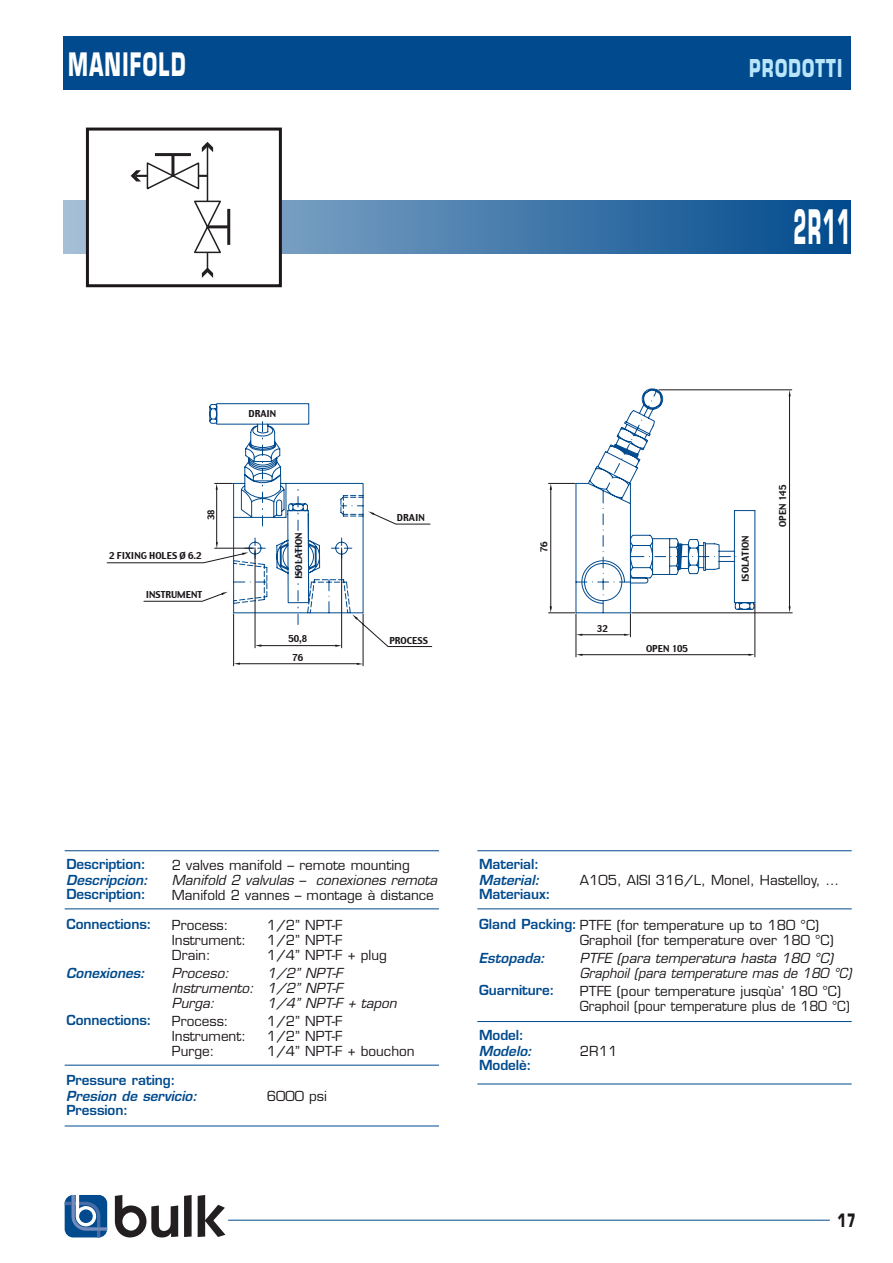
<style>
.page{position:relative;width:893px;height:1263px;background:#fff}
.page>*{position:absolute;margin:0;border:0;box-sizing:border-box;transform-origin:0 0}
.t1{font:700 46.35px "Eurostile";color:#fff;scale:.39 1}
.t2{font:700 31.5px "Eurostile";letter-spacing:.07em;color:#fff;scale:.6 1}
.t3{font:700 24px "Eurostile";letter-spacing:.07em;color:#b9e5fa;scale:.67 1}
.t4{font:700 18px "Eurostile";color:#1c171b;scale:.67 1}
.t5{font:13.5px/15px "Eurostile";color:#1c171b}
.t6{font:italic 13.5px/15px "Eurostile";color:#1c171b;text-align:justify}
.t7{font:600 13.5px "Eurostile";letter-spacing:-.005em;color:#004a8d}
.t8{font:italic 600 13.5px "Eurostile";color:#004a8d}
.t9{font:9.3px/19.4px "Charcoal";color:#1c171b;text-align:center}
.s1{font-weight:600;color:#004a8d}
</style>
<div class="page">
<svg style="left:64px;top:200px;width:786px;height:54px;background:#4076a9"></svg>
<hr style="left:65px;top:909px;width:374px;height:1px;background:#004a8d">
<hr style="left:65px;top:1065px;width:374px;height:1px;background:#004a8d">
<hr style="left:65px;top:1126px;width:374px;height:1px;background:#004a8d">
<hr style="left:65px;top:850px;width:374px;height:1px;background:#004a8d">
<hr style="left:477px;top:909px;width:374px;height:1px;background:#004a8d">
<hr style="left:477px;top:1021px;width:374px;height:1px;background:#004a8d">
<hr style="left:477px;top:1084px;width:374px;height:1px;background:#004a8d">
<hr style="left:477px;top:850px;width:374px;height:1px;background:#004a8d">
<svg style="left:209px;top:388px;width:545px;height:226px"></svg>
<hr style="left:580px;top:634px;width:46px;height:1px;background:#1c171b">
<svg style="left:624px;top:614px;width:7px;height:23px"></svg>
<hr style="left:580px;top:654px;width:170px;height:1px;background:#1c171b">
<hr style="left:754px;top:604px;width:1px;height:53px;background:#1c171b">
<hr style="left:575px;top:614px;width:1px;height:43px;background:#1c171b">
<svg style="left:107px;top:420px;width:325px;height:246px"></svg>
<svg style="left:371px;top:389px;width:421px;height:224px"></svg>
<div style="left:87px;top:129px;width:193px;height:157px;background:#fff"></div>
<div style="left:86px;top:128px;width:196px;height:159px;border:3px solid #1c171b"></div>
<div style="left:64px;top:36px;width:786px;height:53px;background:#004a8d"></div>
<hr style="left:228px;top:1220px;width:601px;height:1px;background:#004a8d">
<hr style="left:136px;top:175px;width:71px;height:2px;background:#231f20">
<hr style="left:207px;top:146px;width:1px;height:123px;background:#231f20">
<svg style="left:202px;top:142px;width:11px;height:10px"></svg>
<svg style="left:202px;top:268px;width:11px;height:10px"></svg>
<svg style="left:131px;top:161px;width:69px;height:29px"></svg>
<hr style="left:171px;top:155px;width:3px;height:21px;background:#231f20">
<hr style="left:155px;top:153px;width:36px;height:3px;background:#231f20">
<svg style="left:194px;top:199px;width:29px;height:55px"></svg>
<hr style="left:207px;top:225px;width:22px;height:3px;background:#231f20">
<hr style="left:227px;top:209px;width:3px;height:36px;background:#231f20">
<svg style="left:115px;top:1195px;width:63px;height:42px"></svg>
<svg style="left:184px;top:1195px;width:7px;height:42px"></svg>
<svg style="left:198px;top:1195px;width:27px;height:42px"></svg>
<svg style="left:65px;top:1195px;width:42px;height:42px;background:#3e72a7"></svg>
<h2 class="t2" style="left:68px;top:45px;width:197px">MANIFOLD</h2>
<p class="t9" style="left:248px;top:405px;width:29px">DRAIN</p>
<p class="t9" style="left:202px;top:520px;width:12px;rotate:-90deg">38</p>
<p class="t9" style="left:109px;top:547px;width:94px">2 FIXING HOLES Ø 6.2</p>
<p class="t9" style="left:146px;top:586px;width:58px">INSTRUMENT</p>
<p class="t9" style="left:289px;top:579px;width:48px;rotate:-90deg">ISOLATION</p>
<p class="t9" style="left:288px;top:630px;width:20px">50,8<br>76</p>
<p class="t9" style="left:397px;top:509px;width:29px">DRAIN</p>
<p class="t9" style="left:389px;top:631px;width:40px">PROCESS</p>
<h3 class="t3" style="left:749px;top:53px;width:140px">PRODOTTI</h3>
<h1 class="t1" style="left:793px;top:198px;width:147px">2R11</h1>
<p class="t9" style="left:535px;top:552px;width:12px;rotate:-90deg">76</p>
<p class="t9" style="left:597px;top:619px;width:12px">32</p>
<p class="t9" style="left:646px;top:639px;width:43px">OPEN 105</p>
<p class="t9" style="left:736px;top:582px;width:48px;rotate:-90deg">ISOLATION</p>
<p class="t9" style="left:773px;top:527px;width:43px;rotate:-90deg">OPEN 145</p>
<p class="t7" style="left:66px;top:856px;width:81px">Description:</p>
<p class="t5" style="left:172px;top:857px;width:239px">2 valves manifold – remote mounting</p>
<p class="t8" style="left:66px;top:871px;width:87px">Descripcion:</p>
<p class="t6" style="left:172px;top:872px;width:270px">Manifold 2 valvulas – conexiones remota</p>
<p class="t7" style="left:66px;top:886px;width:81px">Description:</p>
<p class="t5" style="left:172px;top:887px;width:263px">Manifold 2 vannes – montage à distance</p>
<p class="t7" style="left:66px;top:916px;width:87px">Connections:</p>
<p class="t5" style="left:172px;top:917px;width:58px">Process:</p>
<p class="t5" style="left:267px;top:917px;width:77px">1/2” NPT-F</p>
<p class="t5" style="left:172px;top:932px;width:76px">Instrument:</p>
<p class="t5" style="left:267px;top:932px;width:77px">1/2” NPT-F</p>
<p class="t5" style="left:172px;top:947px;width:40px">Drain:</p>
<p class="t5" style="left:267px;top:947px;width:122px">1/4” NPT-F + plug</p>
<p class="t8" style="left:66px;top:964px;width:84px">Conexiones:</p>
<p class="t6" style="left:172px;top:965px;width:62px">Proceso:</p>
<p class="t6" style="left:172px;top:965px;width:176px;text-indent:95px">1/2” NPT-F Instrumento: 1/2” NPT-F Purga:</p>
<p class="t6" style="left:267px;top:995px;width:135px">1/4” NPT-F + tapon</p>
<p class="t7" style="left:66px;top:1012px;width:87px">Connections:</p>
<p class="t5" style="left:172px;top:1013px;width:58px">Process:</p>
<p class="t5" style="left:267px;top:1013px;width:77px">1/2” NPT-F</p>
<p class="t5" style="left:172px;top:1028px;width:76px">Instrument:</p>
<p class="t5" style="left:267px;top:1028px;width:77px">1/2” NPT-F</p>
<p class="t5" style="left:172px;top:1043px;width:44px">Purge:</p>
<p class="t5" style="left:267px;top:1043px;width:149px">1/4” NPT-F + bouchon</p>
<p class="t7" style="left:66px;top:1072px;width:111px">Pressure rating:</p>
<p class="t8" style="left:66px;top:1087px;width:136px">Presion de servicio:</p>
<p class="t5" style="left:267px;top:1088px;width:62px">6000 psi</p>
<p class="t7" style="left:66px;top:1102px;width:63px">Pression:</p>
<p class="t7" style="left:479px;top:856px;width:62px">Material:</p>
<p class="t8" style="left:479px;top:871px;width:66px">Material:</p>
<p class="t5" style="left:580px;top:872px;width:260px">A105, AISI 316/L, Monel, Hastelloy, …</p>
<p class="t7" style="left:479px;top:886px;width:73px">Materiaux:</p>
<p class="t5" style="left:580px;top:917px;width:255px;text-indent:-101px"><span class="s1">Gland Packing:</span> PTFE (for temperature up to 180 °C)<br>Graphoil (for temperature over 180 °C)</p>
<p class="t8" style="left:479px;top:949px;width:71px">Estopada:</p>
<p class="t6" style="left:580px;top:950px;width:276px">PTFE (para temperatura hasta 180 °C)<br>Graphoil (para temperature mas de 180 °C)</p>
<p class="t7" style="left:479px;top:982px;width:77px">Guarniture:</p>
<p class="t5" style="left:580px;top:983px;width:271px">PTFE (pour temperature jusqùa’ 180 °C)<br>Graphoil (pour temperature plus de 180 °C)</p>
<p class="t7" style="left:479px;top:1027px;width:46px">Model:</p>
<p class="t8" style="left:479px;top:1042px;width:58px">Modelo:</p>
<p class="t5" style="left:580px;top:1043px;width:39px">2R11</p>
<p class="t7" style="left:479px;top:1057px;width:54px">Modelè:</p>
<h3 class="t4" style="left:837px;top:1209px;width:29px">17</h3>
</div>
